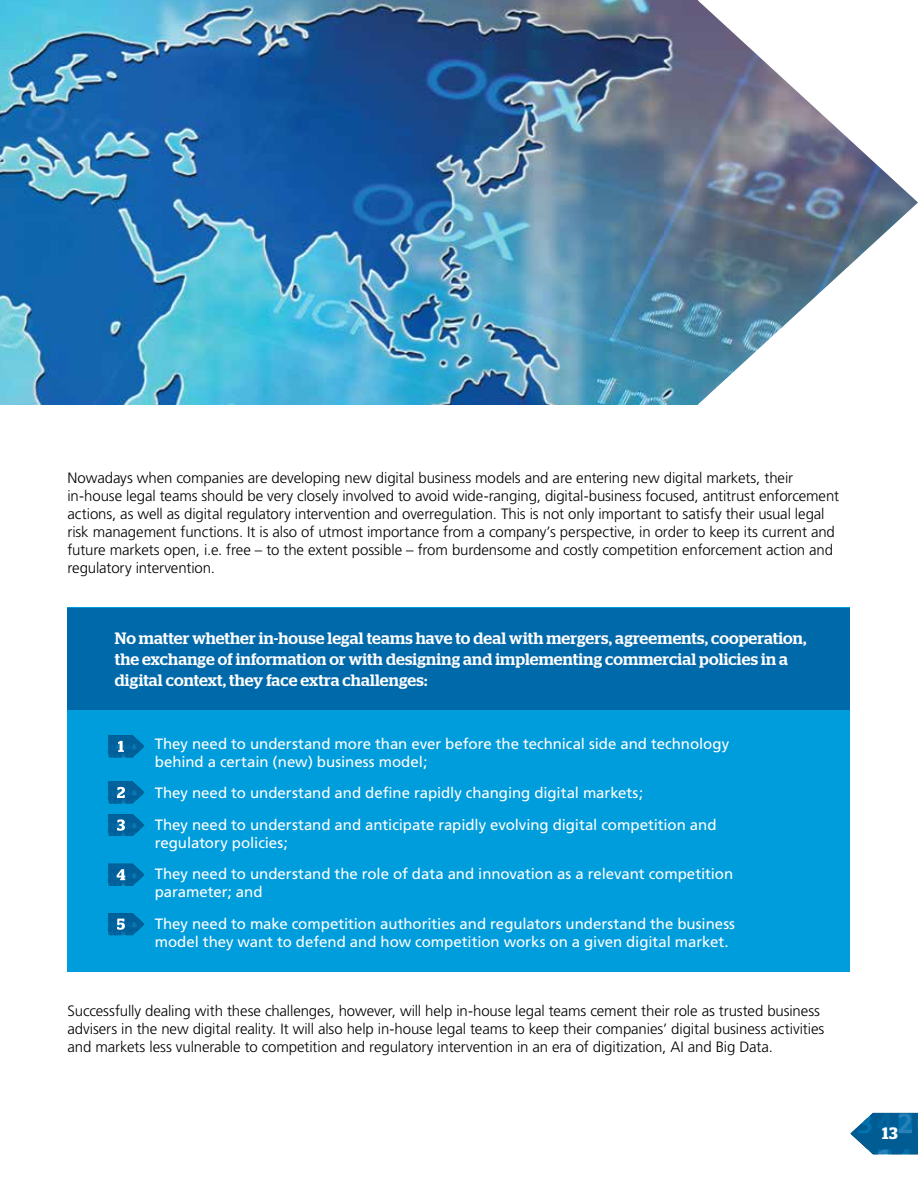
<style>
.page{position:relative;width:918px;height:1188px;background:#fff}
.page>*{position:absolute;margin:0;border:0;box-sizing:border-box;transform-origin:0 0}
.t1{font:500 16.5px/21px "Stag";letter-spacing:.01em;color:#fff}
.t2{font:600 16.5px "Stag";color:#fff}
.t3{font:300 15px/18px "Frutiger";letter-spacing:-.005em;color:#000}
.t4{font:15px/31.5px "Frutiger";letter-spacing:-.005em;color:#fff}
</style>
<div class="page">
<svg style="left:850px;top:1113px;width:68px;height:41px"></svg>
<div style="left:68px;top:608px;width:782px;height:364px;background:#009ddc"></div>
<svg style="left:108px;top:735px;width:37px;height:22px"></svg>
<img style="left:108px;top:781px;width:25px;height:1px">
<svg style="left:108px;top:782px;width:37px;height:21px"></svg>
<svg style="left:108px;top:814px;width:37px;height:22px"></svg>
<svg style="left:108px;top:864px;width:37px;height:22px"></svg>
<svg style="left:108px;top:913px;width:37px;height:22px"></svg>
<div style="left:68px;top:608px;width:782px;height:101px;background:#0069aa"></div>
<img style="left:0;top:0;width:918px;height:405px">
<p class="t3" style="left:68px;top:469px;width:773px">Nowadays when companies are developing new digital business models and are entering new digital markets, their in-house legal teams should be very closely involved to avoid wide-ranging, digital-business focused, antitrust enforcement actions, as well as digital regulatory intervention and overregulation. This is not only important to satisfy their usual legal risk management functions. It is also of utmost importance from a company’s perspective, in order to keep its current and future markets open, i.e. free – to the extent possible – from burdensome and costly competition enforcement action and regulatory intervention.</p>
<p class="t1" style="left:115px;top:627px;width:693px">No matter whether in-house legal teams have to deal with mergers, agreements, cooperation, the exchange of information or with designing and implementing commercial policies in a digital context, they face extra challenges:</p>
<p class="t4" style="left:155px;top:734px;width:576px;line-height:18px">They need to understand more than ever before the technical side and technology behind a certain (new) business model;</p>
<p class="t4" style="left:155px;top:777px;width:563px">They need to understand and define rapidly changing digital markets;<br>They need to understand and anticipate rapidly evolving digital competition and</p>
<p class="t4" style="left:155px;top:827px;width:580px">regulatory policies;<br>They need to understand the role of data and innovation as a relevant competition</p>
<p class="t4" style="left:155px;top:876px;width:582px">parameter; and<br>They need to make competition authorities and regulators understand the business</p>
<p class="t4" style="left:155px;top:926px;width:575px">model they want to defend and how competition works on a given digital market.</p>
<p class="t3" style="left:68px;top:1002px;width:758px">Successfully dealing with these challenges, however, will help in-house legal teams cement their role as trusted business advisers in the new digital reality. It will also help in-house legal teams to keep their companies’ digital business activities and markets less vulnerable to competition and regulatory intervention in an era of digitization, AI and Big Data.</p>
<p class="t2" style="left:882px;top:1123px;width:17px">13</p>
</div>
